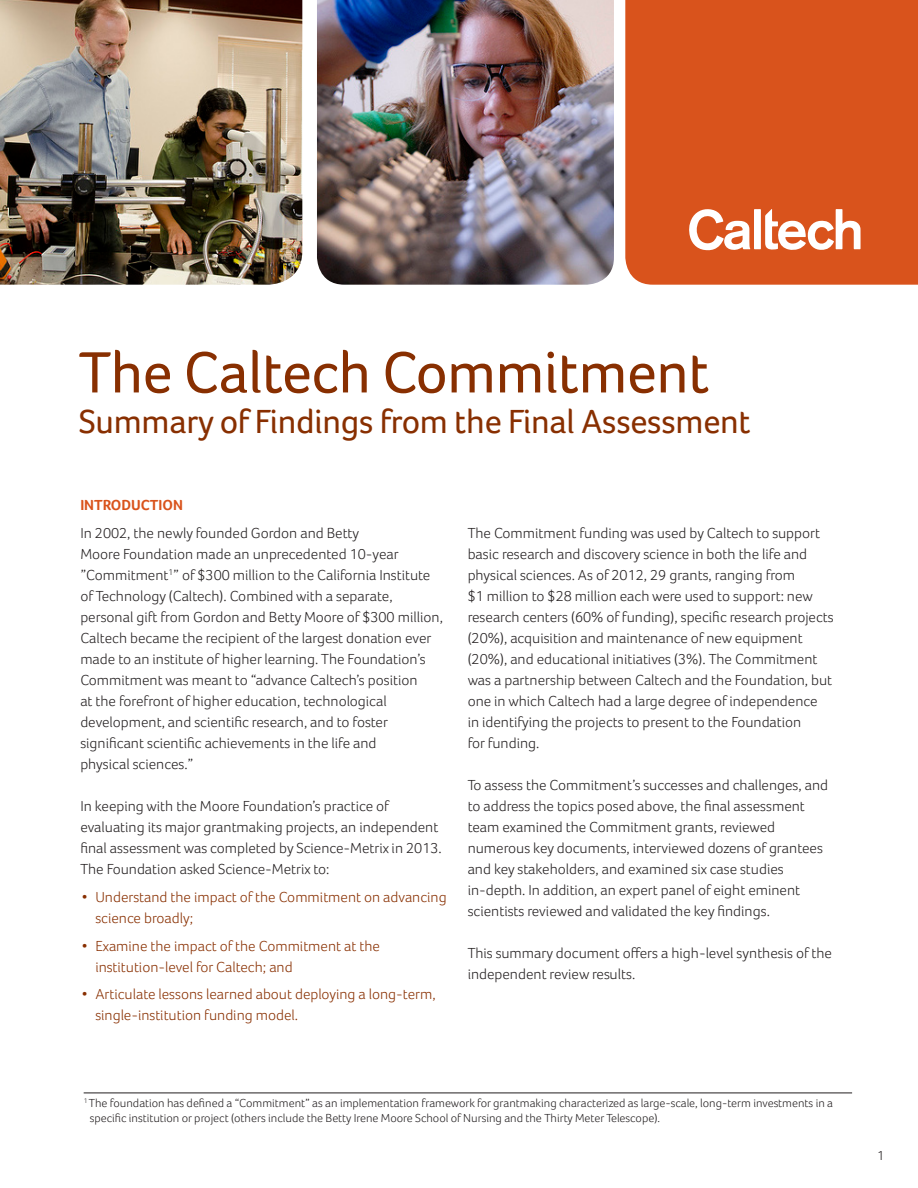
<style>
.page{position:relative;width:918px;height:1188px;background:#fff}
.page>*{position:absolute;margin:0;border:0;box-sizing:border-box;transform-origin:0 0}
.t1{font:60px "Foco";letter-spacing:-.01em;color:#882f01}
.t2{font:34.5px "Foco";letter-spacing:-.01em;color:#882f01}
.t3{font:300 15px/21px "Foco";color:#231f20}
.t4{font:300 15px/21px "Foco";color:#882f01}
.t5{font:700 15px "Foco";color:#d9531c}
.t6{font:300 13.5px "Foco";color:#231f20}
.t7{font:300 12px/15px "Foco";color:#231f20}
</style>
<div class="page">
<div style="left:625px;top:0;width:293px;height:285px;background:#d9531c"></div>
<img style="left:0;top:0;width:302px;height:285px">
<img style="left:317px;top:0;width:297px;height:285px">
<svg style="left:689px;top:208px;width:172px;height:43px"></svg>
<hr style="left:84px;top:1093px;width:768px;height:1px;background:#231f20">
<p class="t1" style="left:79px;top:338px;width:632px">The Caltech Commitment</p>
<p class="t2" style="left:79px;top:401px;width:674px">Summary of Findings from the Final Assessment</p>
<p class="t5" style="left:80px;top:496px;width:104px">INTRODUCTION</p>
<p class="t3" style="left:80px;top:522px;width:364px">In 2002, the newly founded Gordon and Betty<br>Moore Foundation made an unprecedented 10-year ”Commitment<sup>1</sup>” of $300 million to the California Institute of Technology (Caltech). Combined with a separate, personal gift from Gordon and Betty Moore of $300 million, Caltech became the recipient of the largest donation ever made to an institute of higher learning. The Foundation’s Commitment was meant to “advance Caltech’s position<br>at the forefront of higher education, technological development, and scientific research, and to foster significant scientific achievements in the life and<br>physical sciences.”</p>
<p class="t3" style="left:80px;top:795px;width:363px">In keeping with the Moore Foundation’s practice of evaluating its major grantmaking projects, an independent final assessment was completed by Science-Metrix in 2013.<br>The Foundation asked Science-Metrix to:</p>
<p class="t4" style="left:95px;top:886px;width:353px;text-indent:-14px">• Understand the impact of the Commitment on advancing science broadly;</p>
<p class="t4" style="left:95px;top:935px;width:286px;text-indent:-14px">• Examine the impact of the Commitment at the institution-level for Caltech; and</p>
<p class="t4" style="left:95px;top:984px;width:342px;text-indent:-14px">• Articulate lessons learned about deploying a long-term, single-institution funding model.</p>
<p class="t3" style="left:468px;top:522px;width:368px">The Commitment funding was used by Caltech to support basic research and discovery science in both the life and physical sciences. As of 2012, 29 grants, ranging from<br>$1 million to $28 million each were used to support: new research centers (60% of funding), specific research projects (20%), acquisition and maintenance of new equipment (20%), and educational initiatives (3%). The Commitment was a partnership between Caltech and the Foundation, but one in which Caltech had a large degree of independence<br>in identifying the projects to present to the Foundation<br>for funding.</p>
<p class="t3" style="left:468px;top:774px;width:362px">To assess the Commitment’s successes and challenges, and to address the topics posed above, the final assessment team examined the Commitment grants, reviewed numerous key documents, interviewed dozens of grantees and key stakeholders, and examined six case studies in-depth. In addition, an expert panel of eight eminent scientists reviewed and validated the key findings.</p>
<p class="t3" style="left:468px;top:942px;width:366px">This summary document offers a high-level synthesis of the independent review results.</p>
<p class="t7" style="left:90px;top:1095px;width:745px;text-indent:-6px"><sup>1</sup> The foundation has defined a “Commitment” as an implementation framework for grantmaking characterized as large-scale, long-term investments in a specific institution or project (others include the Betty Irene Moore School of Nursing and the Thirty Meter Telescope).</p>
<p class="t6" style="left:877px;top:1147px;width:9px">1</p>
</div>
